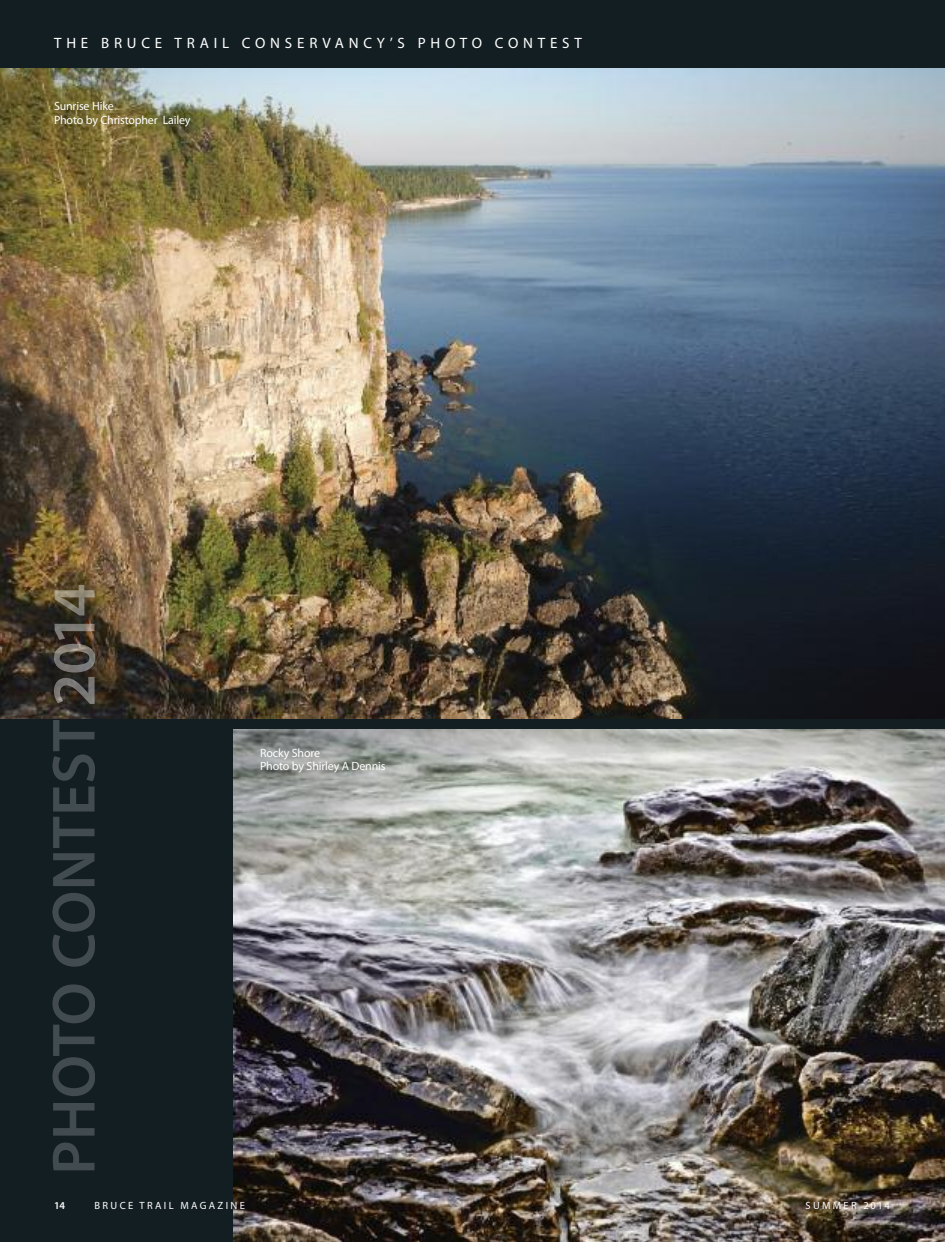
<style>
.page{position:relative;width:945px;height:1242px;background:#131e22}
.page>*{position:absolute;margin:0;border:0;box-sizing:border-box;transform-origin:0 0}
.t1{font:15px "Myriad Pro";letter-spacing:.32em;color:#fff}
.t2{font:12px/13.5px "Myriad Pro";letter-spacing:-.015em;color:#fff}
.t3{font:10.5px "Myriad Pro";letter-spacing:.22em;color:#fff}
.t4{font:600 10.5px "Myriad Pro";color:#fff}
</style>
<div class="page">
<img style="left:234px;top:730px;width:711px;height:512px">
<img style="left:0;top:69px;width:945px;height:649px">
<svg style="left:52px;top:720px;width:43px;height:450px"></svg>
<img style="left:54px;top:677px;width:41px;height:27px">
<img style="left:54px;top:624px;width:41px;height:49px">
<img style="left:55px;top:585px;width:40px;height:31px">
<p class="t1" style="left:54px;top:38px;width:529px">THE BRUCE TRAIL CONSERVANCY’S PHOTO CONTEST</p>
<p class="t2" style="left:54px;top:100px;width:138px">Sunrise Hike<br>Photo by Christopher Lailey</p>
<p class="t2" style="left:260px;top:747px;width:127px">Rocky Shore<br>Photo by Shirley A Dennis</p>
<p class="t4" style="left:54px;top:1202px;width:13px">14</p>
<p class="t3" style="left:95px;top:1202px;width:152px">BRUCE TRAIL MAGAZINE</p>
<p class="t3" style="left:806px;top:1202px;width:86px">SUMMER 2014</p>
</div>
